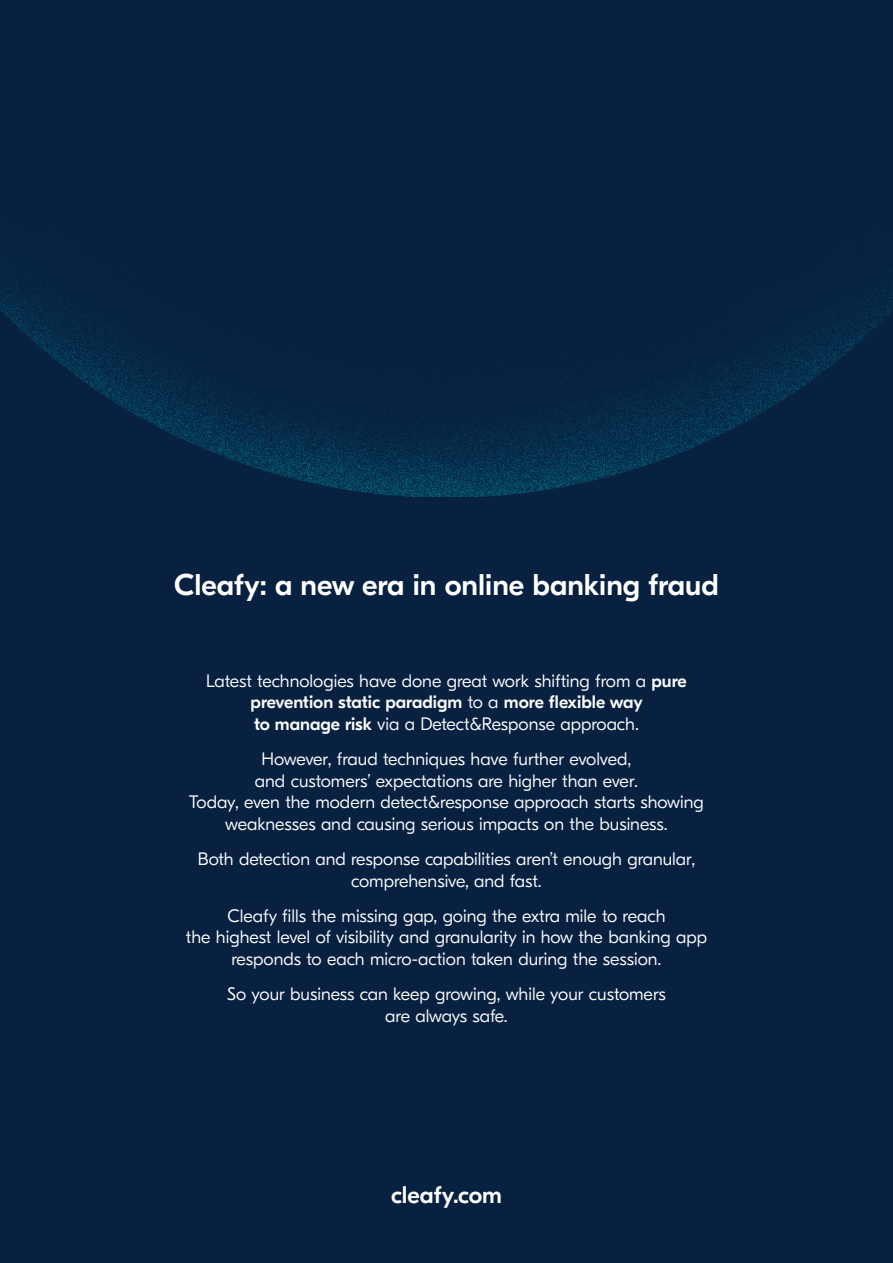
<style>
.page{position:relative;width:893px;height:1263px;background:#082141}
.page>*{position:absolute;margin:0;border:0;box-sizing:border-box;transform-origin:0 0}
.t1{font:500 30px "GT Eesti Pro Display";color:#fff}
.t2{font:500 24px "GT Eesti Pro Display";color:#fff}
.t3{font:300 18px/21.6px "GT Eesti Pro Display";color:#fff;text-align:center}
.s1{font-weight:500}
</style>
<div class="page">
<img style="left:0;top:256px;width:893px;height:242px">
<p class="t1" style="left:174px;top:568px;width:546px">Cleafy: a new era in online banking fraud</p>
<p class="t3" style="left:206px;top:670px;width:482px">Latest technologies have done great work shifting from a <span class="s1">pure prevention static paradigm</span> to a <span class="s1">more flexible way<br>to manage risk</span> via a Detect&amp;Response approach.</p>
<p class="t3" style="left:189px;top:748px;width:516px">However, fraud techniques have further evolved,<br>and customers’ expectations are higher than ever.<br>Today, even the modern detect&amp;response approach starts showing weaknesses and causing serious impacts on the business.</p>
<p class="t3" style="left:198px;top:848px;width:499px">Both detection and response capabilities aren’t enough granular, comprehensive, and fast.</p>
<p class="t3" style="left:186px;top:905px;width:522px">Cleafy fills the missing gap, going the extra mile to reach<br>the highest level of visibility and granularity in how the banking app responds to each micro-action taken during the session.</p>
<p class="t3" style="left:227px;top:983px;width:440px">So your business can keep growing, while your customers are always safe.</p>
<p class="t2" style="left:391px;top:1182px;width:112px">cleafy.com</p>
</div>
